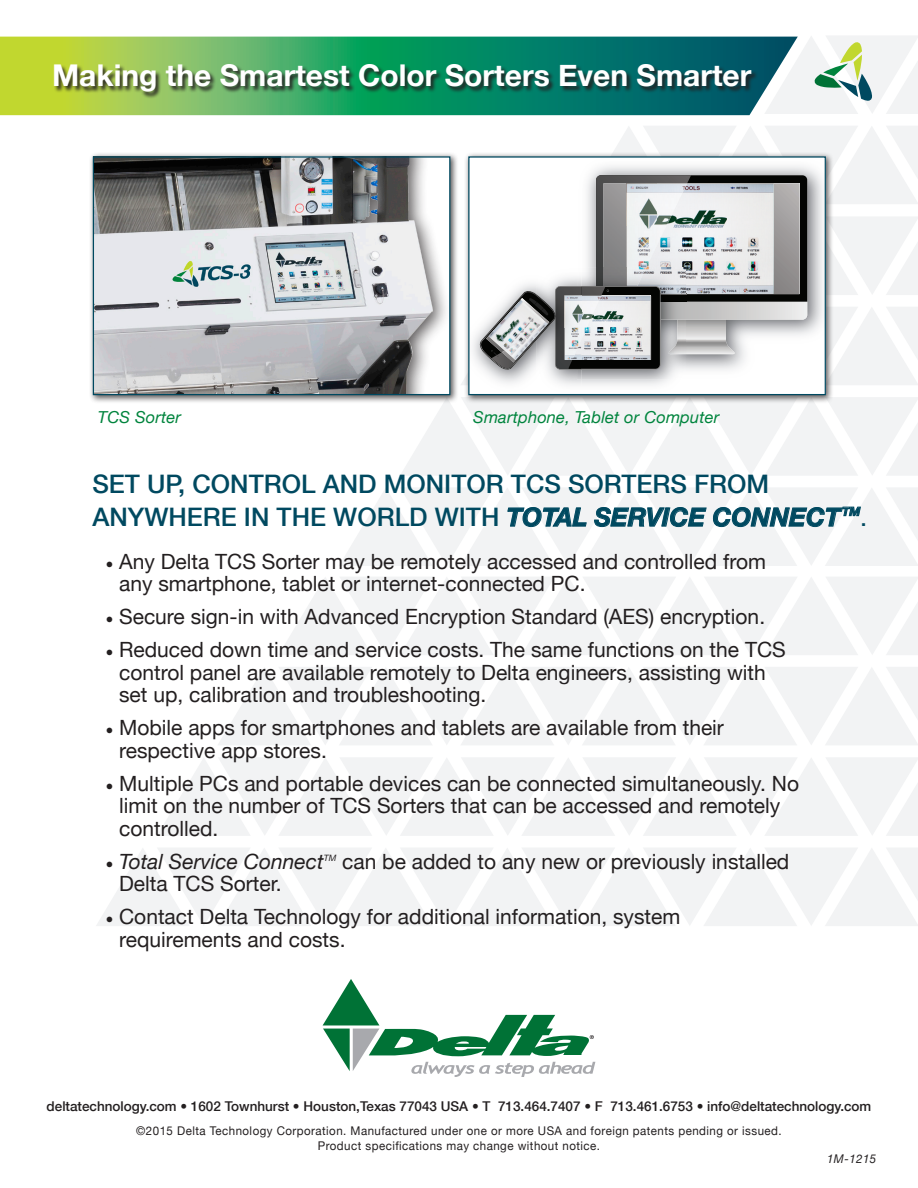
<style>
.page{position:relative;width:918px;height:1188px;background:#fff}
.page>*{position:absolute;margin:0;border:0;box-sizing:border-box;transform-origin:0 0}
.t1{font:700 30px "Helvetica Neue";color:#fff}
.t2{font:500 25.5px/33px "Helvetica Neue";color:#004960}
.t3{font:21px/22.5px "Helvetica Neue";color:#231f20}
.t4{font:italic 21px "Helvetica Neue";color:#231f20}
.t5{font:italic 16.5px "Helvetica Neue";letter-spacing:.01em;color:#00843d}
.t6{font:500 13.5px "Helvetica Neue";color:#231f20}
.t7{font:12px "Helvetica Neue";letter-spacing:.04em;color:#231f20;scale:.96 1}
.t8{font:italic 12px "Helvetica Neue";letter-spacing:.04em;color:#231f20;scale:.96 1}
.t9{font:italic 8.7px "Helvetica Neue";color:#231f20}
.s1{font-weight:700;font-style:italic}
.s2{font-weight:400}
.s3{font-family:"Minion Pro"}
.s4{font-family:"Minion Pro";font-style:normal}
</style>
<div class="page">
<svg style="left:96px;top:848px;width:822px;height:78px"></svg>
<svg style="left:157px;top:758px;width:761px;height:78px"></svg>
<svg style="left:218px;top:667px;width:700px;height:78px"></svg>
<svg style="left:279px;top:577px;width:639px;height:78px"></svg>
<svg style="left:401px;top:397px;width:517px;height:78px"></svg>
<svg style="left:0;top:37px;width:764px;height:78px;background:#46a05d"></svg>
<div style="left:54px;top:64px;width:704px;height:35px;background:#231f20;opacity:.9"></div>
<svg style="left:323px;top:979px;width:272px;height:98px"></svg>
<svg style="left:339px;top:488px;width:579px;height:78px"></svg>
<div style="left:89px;top:152px;width:369px;height:251px;background:#231f20;opacity:.75"></div>
<img style="left:95px;top:158px;width:353px;height:235px">
<div style="left:93px;top:156px;width:357px;height:239px;border:1px solid #004960"></div>
<div style="left:464px;top:152px;width:370px;height:251px;background:#231f20;opacity:.75"></div>
<img style="left:581px;top:385px;width:105px;height:8px">
<img style="left:470px;top:385px;width:111px;height:8px">
<svg style="left:461px;top:126px;width:457px;height:259px"></svg>
<img style="left:502px;top:340px;width:32px;height:23px">
<img style="left:505px;top:327px;width:40px;height:33px">
<div style="left:468px;top:156px;width:358px;height:239px;border:1px solid #004960"></div>
<svg style="left:764px;top:36px;width:154px;height:78px"></svg>
<p class="t1" style="left:52px;top:52px;width:701px">Making the Smartest Color Sorters Even Smarter</p>
<p class="t5" style="left:98px;top:406px;width:85px">TCS Sorter</p>
<p class="t5" style="left:473px;top:406px;width:248px">Smartphone, Tablet or Computer</p>
<p class="t2" style="left:92px;top:467px;width:776px">SET UP, CONTROL AND MONITOR TCS SORTERS FROM<br>ANYWHERE IN THE WORLD WITH <span class="s1">TOTAL SERVICE CONNECT</span> <sup>TM</sup><span class="s2">.</span></p>
<p class="t3" style="left:119px;top:551px;width:648px;text-indent:-14px"><span class="s3">•</span> Any Delta TCS Sorter may be remotely accessed and controlled from any smartphone, tablet or internet-connected PC.</p>
<p class="t3" style="left:106px;top:607px;width:661px"><span class="s3">•</span> Secure sign-in with Advanced Encryption Standard (AES) encryption.</p>
<p class="t3" style="left:119px;top:640px;width:668px;text-indent:-14px"><span class="s3">•</span> Reduced down time and service costs. The same functions on the TCS control panel are available remotely to Delta engineers, assisting with set up, calibration and troubleshooting.</p>
<p class="t3" style="left:119px;top:718px;width:606px;text-indent:-14px"><span class="s3">•</span> Mobile apps for smartphones and tablets are available from their respective app stores.</p>
<p class="t3" style="left:119px;top:773px;width:681px;text-indent:-14px"><span class="s3">•</span> Multiple PCs and portable devices can be connected simultaneously. No limit on the number of TCS Sorters that can be accessed and remotely controlled.</p>
<p class="t4" style="left:106px;top:846px;width:220px"><span class="s4">•</span> Total Service Connect</p>
<p class="t9" style="left:324px;top:851px;width:14px">TM</p>
<p class="t3" style="left:342px;top:851px;width:449px">can be added to any new or previously installed</p>
<p class="t3" style="left:119px;top:874px;width:164px">Delta TCS Sorter.</p>
<p class="t3" style="left:119px;top:907px;width:563px;text-indent:-14px"><span class="s3">•</span> Contact Delta Technology for additional information, system requirements and costs.</p>
<p class="t6" style="left:47px;top:1095px;width:826px">deltatechnology.com • 1602 Townhurst • Houston,Texas 77043 USA • T 713.464.7407 • F 713.461.6753 • info@deltatechnology.com</p>
<p class="t7" style="left:136px;top:1122px;width:674px">©2015 Delta Technology Corporation. Manufactured under one or more USA and foreign patents pending or issued.</p>
<p class="t7" style="left:318px;top:1137px;width:295px">Product specifications may change without notice.</p>
<p class="t8" style="left:827px;top:1150px;width:53px">1M-1215</p>
</div>
